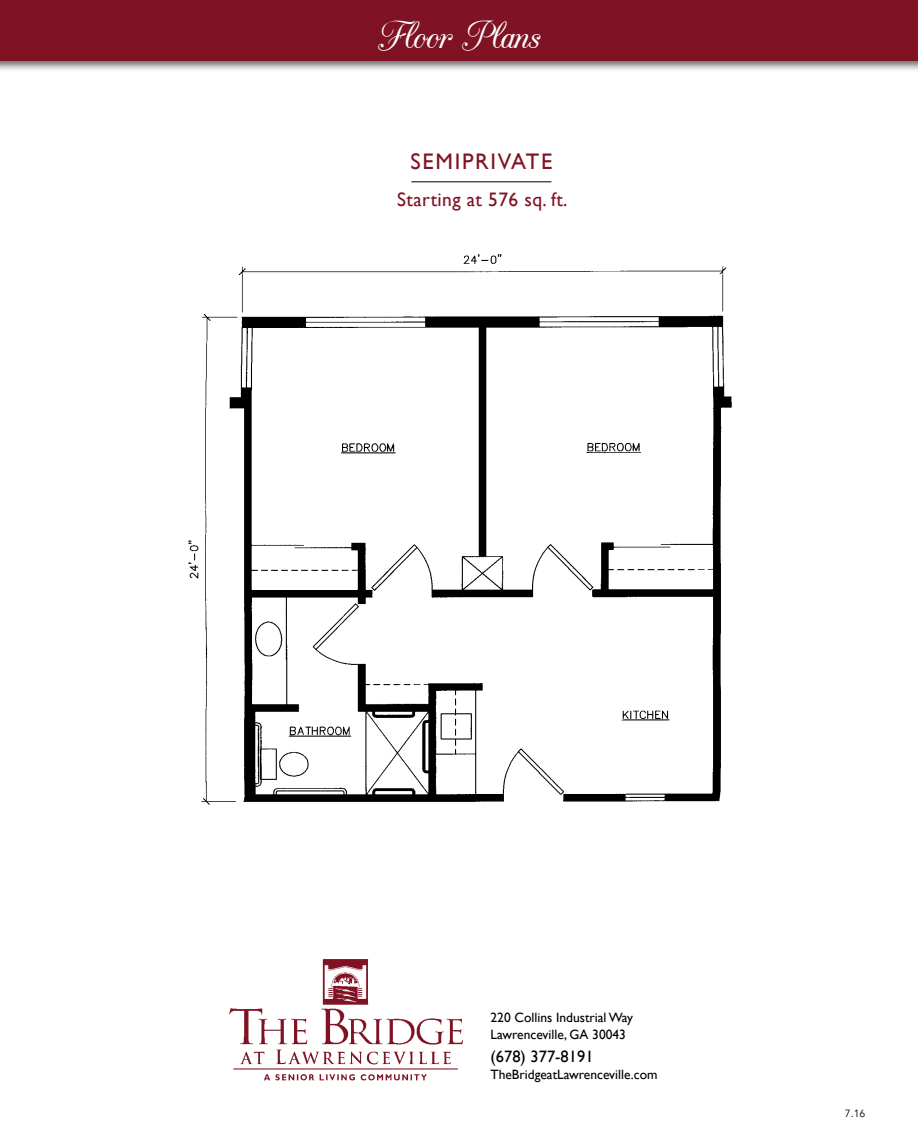
<style>
.page{position:relative;width:918px;height:1134px;background:#fff}
.page>*{position:absolute;margin:0;border:0;box-sizing:border-box;transform-origin:0 0}
.t1{font:45px "CAC Champagne";letter-spacing:-.02em;color:#fff;scale:1.06 1}
.t2{font:22.5px "Gill Sans";letter-spacing:.075em;color:#801323}
.t3{font:19.5px "Gill Sans";letter-spacing:.02em;color:#801323}
.t4{font:16.5px "Gill Sans";color:#000}
.t5{font:13.5px/16.5px "Gill Sans";color:#000}
.t6{font:10.5px "Avenir";color:#000}
</style>
<div class="page">
<div style="left:0;top:0;width:918px;height:72px;background:#000;opacity:.6"></div>
<div style="left:0;top:0;width:918px;height:61px;background:#801323"></div>
<img style="left:229px;top:959px;width:234px;height:122px">
<hr style="left:411px;top:181px;width:140px;height:1px;background:#000">
<img style="left:188px;top:254px;width:544px;height:551px">
<h1 class="t1" style="left:378px;top:14px;width:155px">Floor Plans</h1>
<h2 class="t2" style="left:411px;top:149px;width:143px">SEMIPRIVATE</h2>
<h3 class="t3" style="left:397px;top:188px;width:172px">Starting at 576 sq. ft.</h3>
<p class="t5" style="left:491px;top:1009px;width:144px">220 Collins Industrial Way<br>Lawrenceville, GA 30043</p>
<p class="t4" style="left:491px;top:1047px;width:105px">(678) 377-8191</p>
<p class="t5" style="left:491px;top:1066px;width:168px">TheBridgeatLawrenceville.com</p>
<p class="t6" style="left:845px;top:1107px;width:22px">7.16</p>
</div>
